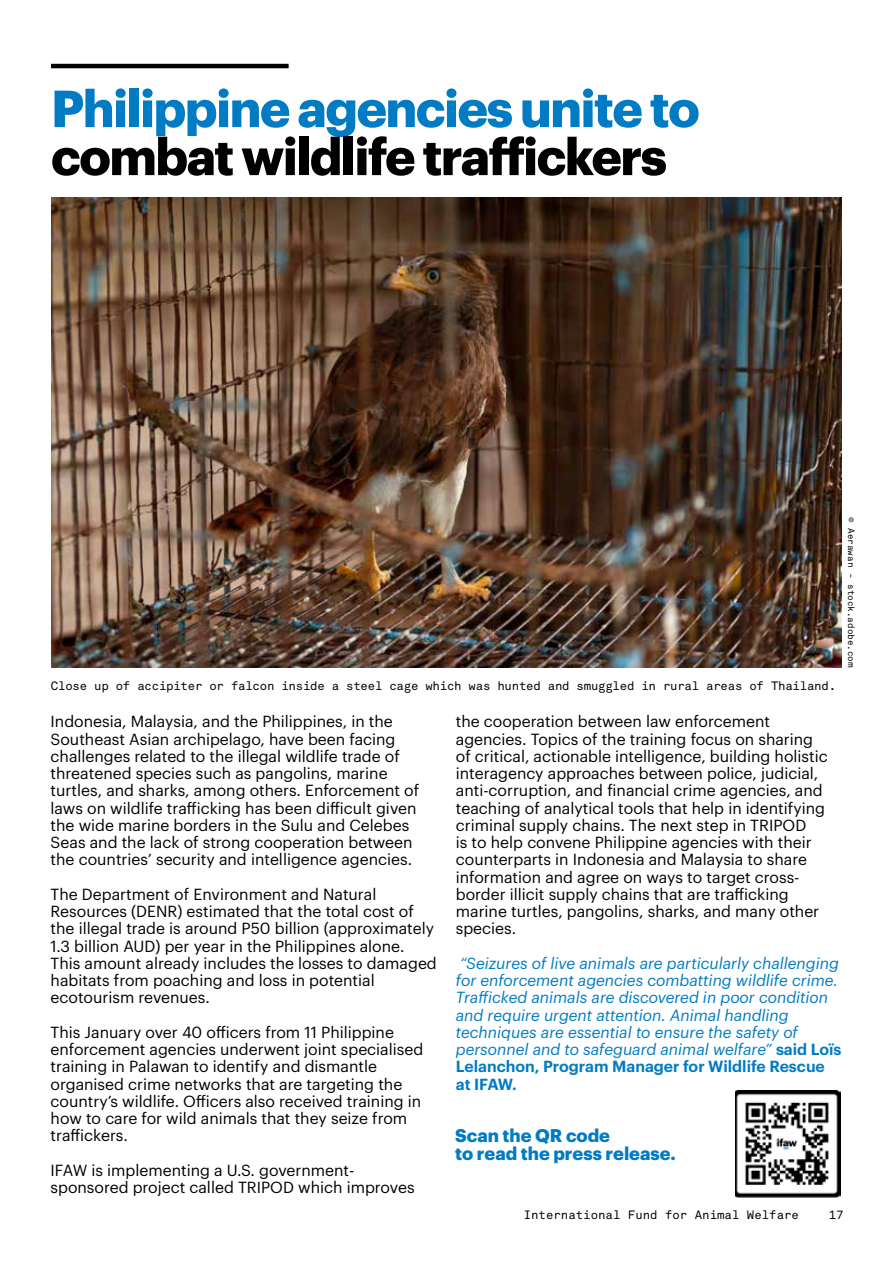
<style>
.page{position:relative;width:893px;height:1263px;background:#fff}
.page>*{position:absolute;margin:0;border:0;box-sizing:border-box;transform-origin:0 0}
.t1{font:700 51px "Graphik";letter-spacing:-.03em;color:#007bc4}
.t2{font:700 51px "Graphik";letter-spacing:-.03em;color:#000}
.t3{font:700 18px/18px "Graphik";color:#007bc4}
.t4{font:15.75px/17.2px "false";color:#000}
.t5{font:italic 15.75px/17.2px "Graphik";color:#007bc4}
.t6{font:12px "Akkurat Mono";letter-spacing:-.02em;color:#000}
.t7{font:12px "Akkurat Mono";color:#000}
.t8{font:9px "Akkurat Mono";color:#000}
.s1{font-weight:600;font-style:normal}
</style>
<div class="page">
<img style="left:51px;top:198px;width:791px;height:470px">
<hr style="left:51px;top:64px;width:238px;height:4px;background:#000">
<img style="left:735px;top:1091px;width:105px;height:106px">
<h1 class="t1" style="left:51px;top:69px;width:650px">Philippine agencies unite to</h1>
<h1 class="t2" style="left:51px;top:117px;width:617px">combat wildlife traffickers</h1>
<p class="t6" style="left:51px;top:679px;width:787px">Close up of accipiter or falcon inside a steel cage which was hunted and smuggled in rural areas of Thailand.</p>
<p class="t8" style="left:857px;top:517px;width:152px;rotate:90deg">© Aerawan - stock.adobe.com</p>
<p class="t4" style="left:51px;top:712px;width:370px">Indonesia, Malaysia, and the Philippines, in the Southeast Asian archipelago, have been facing challenges related to the illegal wildlife trade of threatened species such as pangolins, marine turtles, and sharks, among others. Enforcement of laws on wildlife trafficking has been difficult given the wide marine borders in the Sulu and Celebes Seas and the lack of strong cooperation between the countries’ security and intelligence agencies.</p>
<p class="t4" style="left:51px;top:884px;width:388px">The Department of Environment and Natural Resources (DENR) estimated that the total cost of the illegal trade is around P50 billion (approximately 1.3 billion AUD) per year in the Philippines alone.<br>This amount already includes the losses to damaged habitats from poaching and loss in potential ecotourism revenues.</p>
<p class="t4" style="left:51px;top:1022px;width:374px">This January over 40 officers from 11 Philippine enforcement agencies underwent joint specialised training in Palawan to identify and dismantle organised crime networks that are targeting the country’s wildlife. Officers also received training in how to care for wild animals that they seize from traffickers.</p>
<p class="t4" style="left:51px;top:1160px;width:366px">IFAW is implementing a U.S. government&shy;sponsored project called TRIPOD which improves</p>
<p class="t4" style="left:456px;top:712px;width:373px">the cooperation between law enforcement agencies. Topics of the training focus on sharing of critical, actionable intelligence, building holistic interagency approaches between police, judicial, anti-corruption, and financial crime agencies, and teaching of analytical tools that help in identifying criminal supply chains. The next step in TRIPOD<br>is to help convene Philippine agencies with their counterparts in Indonesia and Malaysia to share information and agree on ways to target cross&shy;border illicit supply chains that are trafficking marine turtles, pangolins, sharks, and many other species.</p>
<p class="t5" style="left:456px;top:953px;width:387px">“Seizures of live animals are particularly challenging for enforcement agencies combatting wildlife crime.<br>Trafficked animals are discovered in poor condition and require urgent attention. Animal handling techniques are essential to ensure the safety of personnel and to safeguard animal welfare” <span class="s1">said Loïs Lelanchon, Program Manager for Wildlife Rescue at IFAW.</span></p>
<p class="t3" style="left:455px;top:1125px;width:222px">Scan the QR code<br>to read the press release.</p>
<p class="t7" style="left:524px;top:1207px;width:277px">International Fund for Animal Welfare</p>
<p class="t6" style="left:829px;top:1207px;width:16px">17</p>
</div>
